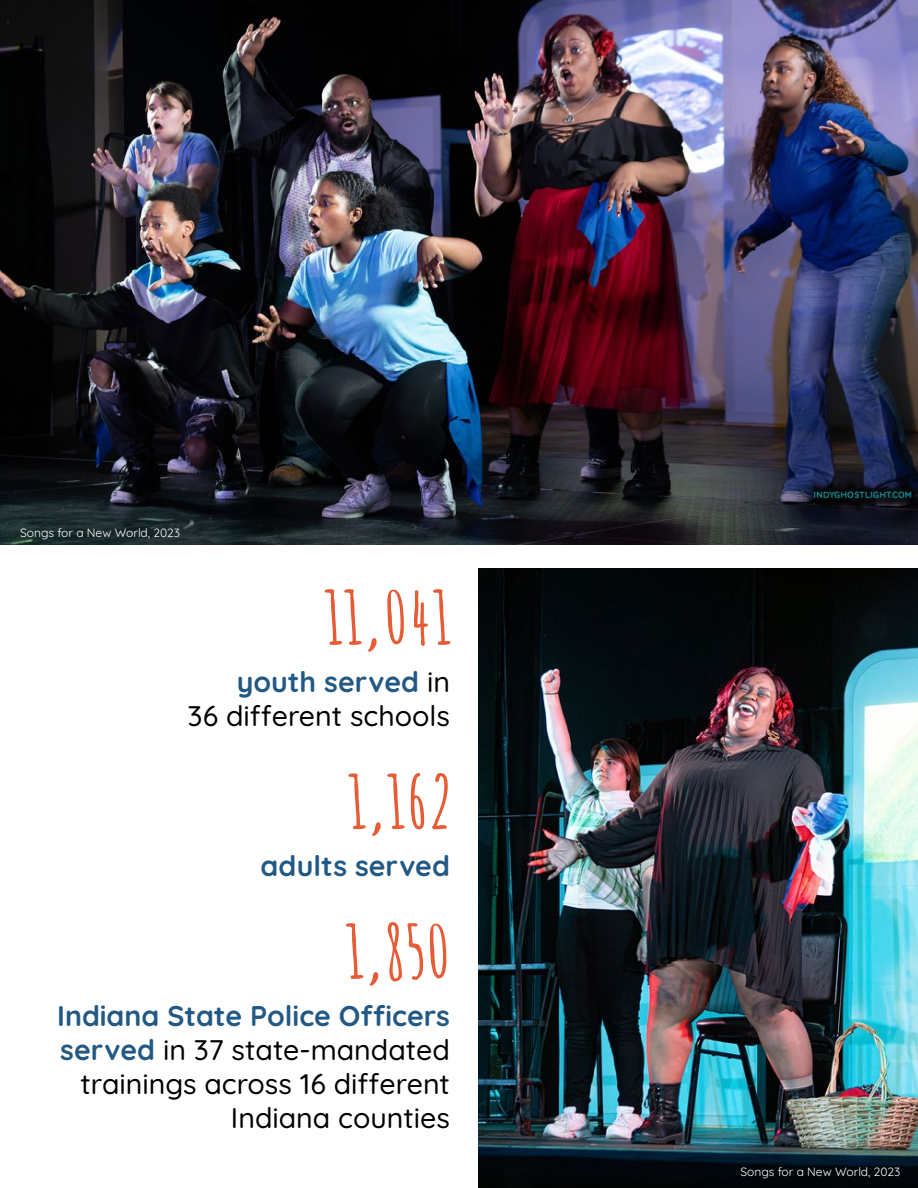
<style>
.page{position:relative;width:918px;height:1188px;background:#fff}
.page>*{position:absolute;margin:0;border:0;box-sizing:border-box;transform-origin:0 0}
.t1{font:700 72px/149.7px "Amatic";letter-spacing:.05em;color:#e65c36}
.t2{font:500 28.5px/34.2px "Quicksand";color:#000;text-align:right}
.t3{font:700 28.5px "Quicksand";color:#225984}
.t4{font:12px "Quicksand";color:#fff}
.s1{font-weight:700;color:#225984}
</style>
<div class="page">
<img style="left:478px;top:568px;width:440px;height:620px">
<img style="left:0;top:0;width:918px;height:544px">
<p class="t4" style="left:20px;top:523px;width:162px">Songs for a New World, 2023</p>
<h1 class="t1" style="left:326px;top:540px;width:126px">11,041</h1>
<p class="t2" style="left:188px;top:662px;width:264px"><span class="s1">youth served</span> in<br>36 different schools</p>
<h1 class="t1" style="left:347px;top:725px;width:105px">1,162<br>1,850</h1>
<p class="t3" style="left:261px;top:842px;width:191px">adults served</p>
<p class="t2" style="left:57px;top:996px;width:394px"><span class="s1">Indiana State Police Officers served</span> in 37 state-mandated trainings across 16 different<br>Indiana counties</p>
<p class="t4" style="left:740px;top:1162px;width:162px">Songs for a New World, 2023</p>
</div>
